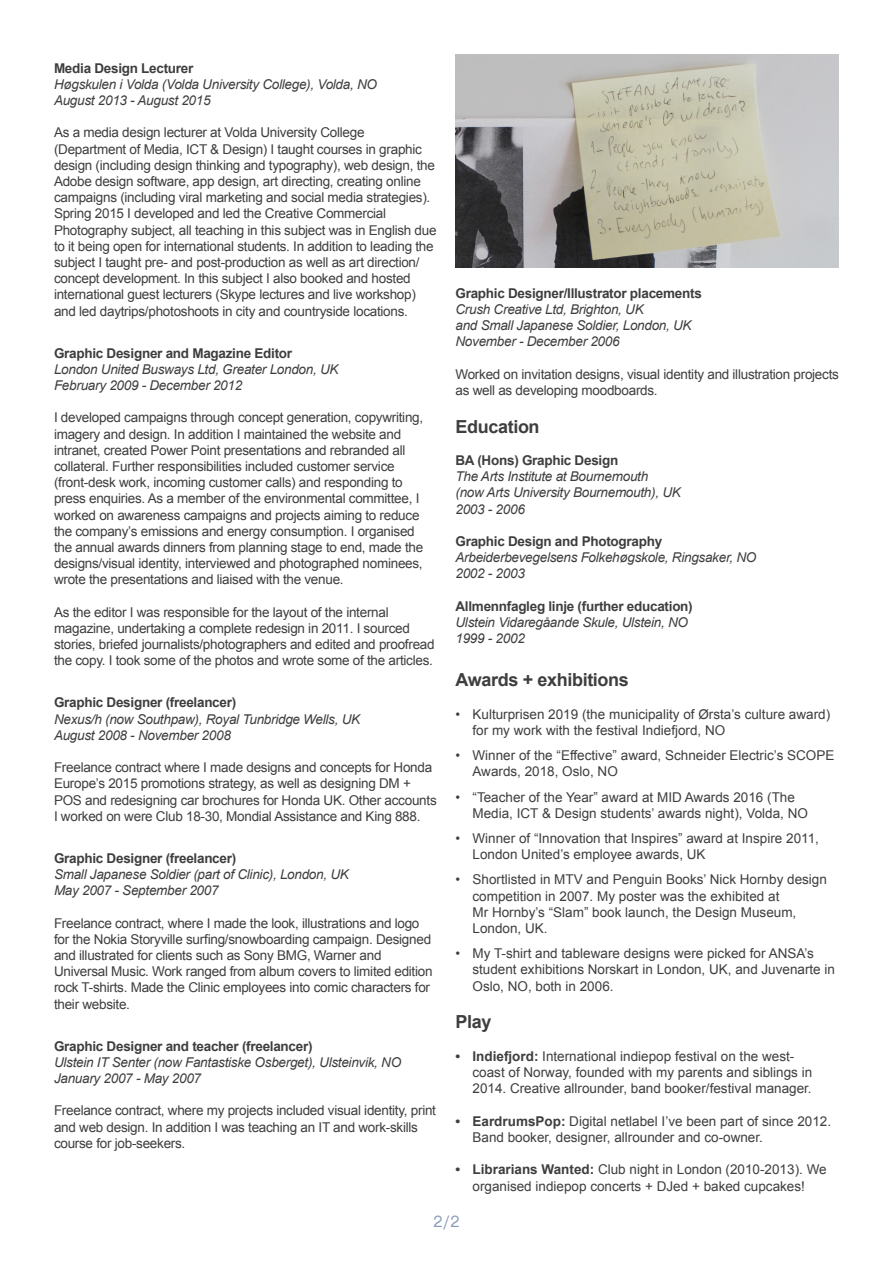
<style>
.page{position:relative;width:893px;height:1263px;background:#fff}
.page>*{position:absolute;margin:0;border:0;box-sizing:border-box;transform-origin:0 0}
.t1{font:700 18px "Arial";letter-spacing:-.02em;color:#3e3e3f}
.t2{font:700 15px "Shree Dev 0714";color:#879ab8}
.t3{font:13.5px/16.2px "Arial";letter-spacing:-.02em;color:#3e3e3f}
.t4{font:13.5px/16.2px "Arial";color:#3e3e3f}
.t5{font:italic 13.5px/16.2px "Arial";letter-spacing:-.02em;color:#3e3e3f}
.t6{font:700 13.5px "Arial";letter-spacing:-.02em;color:#3e3e3f}
.s1{font-weight:700;font-style:normal}
.s2{font-weight:700}
</style>
<div class="page">
<img style="left:455px;top:54px;width:384px;height:214px">
<p class="t6" style="left:54px;top:59px;width:141px">Media Design Lecturer</p>
<p class="t5" style="left:54px;top:76px;width:325px">Høgskulen i Volda (Volda University College), Volda, NO</p>
<p class="t5" style="left:54px;top:92px;width:158px">August 2013 - August 2015</p>
<p class="t3" style="left:54px;top:125px;width:384px">As a media design lecturer at Volda University College (Department of Media, ICT &amp; Design) I taught courses in graphic design (including design thinking and typography), web design, the Adobe design software, app design, art directing, creating online campaigns (including viral marketing and social media strategies).<br>Spring 2015 I developed and led the Creative Commercial Photography subject, all teaching in this subject was in English due to it being open for international students. In addition to leading the subject I taught pre- and post-production as well as art direction/ concept development. In this subject I also booked and hosted international guest lecturers (Skype lectures and live workshop) and led daytrips/photoshoots in city and countryside locations.</p>
<p class="t6" style="left:54px;top:344px;width:240px">Graphic Designer and Magazine Editor</p>
<p class="t5" style="left:54px;top:361px;width:286px">London United Busways Ltd, Greater London, UK</p>
<p class="t5" style="left:54px;top:377px;width:190px">February 2009 - December 2012</p>
<p class="t3" style="left:54px;top:410px;width:371px">I developed campaigns through concept generation, copywriting, imagery and design. In addition I maintained the website and intranet, created Power Point presentations and rebranded all collateral. Further responsibilities included customer service (front-desk work, incoming customer calls) and responding to press enquiries. As a member of the environmental committee, I worked on awareness campaigns and projects aiming to reduce the company’s emissions and energy consumption. I organised the annual awards dinners from planning stage to end, made the designs/visual identity, interviewed and photographed nominees, wrote the presentations and liaised with the venue.</p>
<p class="t3" style="left:54px;top:604px;width:382px">As the editor I was responsible for the layout of the internal magazine, undertaking a complete redesign in 2011. I sourced stories, briefed journalists/photographers and edited and proofread the copy. I took some of the photos and wrote some of the articles.</p>
<p class="t6" style="left:54px;top:694px;width:184px">Graphic Designer (freelancer)</p>
<p class="t5" style="left:54px;top:711px;width:308px">Nexus/h (now Southpaw), Royal Tunbridge Wells, UK</p>
<p class="t5" style="left:54px;top:727px;width:178px">August 2008 - November 2008</p>
<p class="t3" style="left:54px;top:759px;width:384px">Freelance contract where I made designs and concepts for Honda Europe’s 2015 promotions strategy, as well as designing DM + POS and redesigning car brochures for Honda UK. Other accounts I worked on were Club 18-30, Mondial Assistance and King 888.</p>
<p class="t6" style="left:54px;top:849px;width:184px">Graphic Designer (freelancer)</p>
<p class="t5" style="left:54px;top:866px;width:296px">Small Japanese Soldier (part of Clinic), London, UK</p>
<p class="t5" style="left:54px;top:883px;width:166px">May 2007 - September 2007</p>
<p class="t3" style="left:54px;top:915px;width:380px">Freelance contract, where I made the look, illustrations and logo for the Nokia Storyville surfing/snowboarding campaign. Designed and illustrated for clients such as Sony BMG, Warner and Universal Music. Work ranged from album covers to limited edition rock T-shirts. Made the Clinic employees into comic characters for their website.</p>
<p class="t6" style="left:54px;top:1037px;width:260px">Graphic Designer and teacher (freelancer)</p>
<p class="t5" style="left:54px;top:1054px;width:349px">Ulstein IT Senter (now Fantastiske Osberget), Ulsteinvik, NO</p>
<p class="t5" style="left:54px;top:1070px;width:149px">January 2007 - May 2007</p>
<p class="t3" style="left:54px;top:1103px;width:384px">Freelance contract, where my projects included visual identity, print and web design. In addition I was teaching an IT and work-skills course for job-seekers.</p>
<p class="t6" style="left:455px;top:284px;width:248px">Graphic Designer/Illustrator placements</p>
<p class="t5" style="left:455px;top:301px;width:190px">Crush Creative Ltd, Brighton, UK</p>
<p class="t5" style="left:455px;top:317px;width:238px">and Small Japanese Soldier, London, UK<br>November - December 2006</p>
<p class="t3" style="left:455px;top:366px;width:385px">Worked on invitation designs, visual identity and illustration projects as well as developing moodboards.</p>
<p class="t1" style="left:455px;top:414px;width:86px">Education</p>
<p class="t5" style="left:455px;top:452px;width:227px"><span class="s1">BA (Hons) Graphic Design<br></span>The Arts Institute at Bournemouth<br>(now Arts University Bournemouth), UK<br>2003 - 2006</p>
<p class="t5" style="left:455px;top:533px;width:302px"><span class="s1">Graphic Design and Photography<br></span>Arbeiderbevegelsens Folkehøgskole, Ringsaker, NO<br>2002 - 2003</p>
<p class="t5" style="left:455px;top:598px;width:239px"><span class="s1">Allmennfagleg linje (further education)<br></span>Ulstein Vidaregåande Skule, Ulstein, NO<br>1999 - 2002</p>
<p class="t1" style="left:455px;top:668px;width:175px">Awards + exhibitions</p>
<p class="t4" style="left:472px;top:706px;width:359px;text-indent:-17px">• Kulturprisen 2019 (the municipality of Ørsta’s culture award) for my work with the festival Indiefjord, NO</p>
<p class="t4" style="left:472px;top:747px;width:363px;text-indent:-17px">• Winner of the “Effective” award, Schneider Electric’s SCOPE<br>Awards, 2018, Oslo, NO</p>
<p class="t4" style="left:472px;top:789px;width:337px;text-indent:-17px">• “Teacher of the Year” award at MID Awards 2016 (The<br>Media, ICT &amp; Design students’ awards night), Volda, NO</p>
<p class="t4" style="left:472px;top:830px;width:348px;text-indent:-17px">• Winner of “Innovation that Inspires” award at Inspire 2011,<br>London United’s employee awards, UK</p>
<p class="t4" style="left:472px;top:872px;width:356px;text-indent:-17px">• Shortlisted in MTV and Penguin Books’ Nick Hornby design competition in 2007. My poster was the exhibited at<br>Mr Hornby’s “Slam” book launch, the Design Museum, London, UK.</p>
<p class="t4" style="left:472px;top:945px;width:364px;text-indent:-17px">• My T-shirt and tableware designs were picked for ANSA’s student exhibitions Norskart in London, UK, and Juvenarte in<br>Oslo, NO, both in 2006.</p>
<p class="t1" style="left:455px;top:1010px;width:37px">Play</p>
<p class="t4" style="left:472px;top:1048px;width:341px;text-indent:-17px"><span class="s2">• Indiefjord:</span> International indiepop festival on the west&shy;coast of Norway, founded with my parents and siblings in<br>2014. Creative allrounder, band booker/festival manager.</p>
<p class="t4" style="left:472px;top:1113px;width:360px;text-indent:-17px"><span class="s2">• EardrumsPop:</span> Digital netlabel I’ve been part of since 2012.<br>Band booker, designer, allrounder and co-owner.</p>
<p class="t4" style="left:455px;top:1161px;width:373px;text-align:center"><span class="s2">• Librarians Wanted:</span> Club night in London (2010-2013). We organised indiepop concerts + DJed + baked cupcakes!</p>
<p class="t2" style="left:434px;top:1213px;width:27px">2/2</p>
</div>
